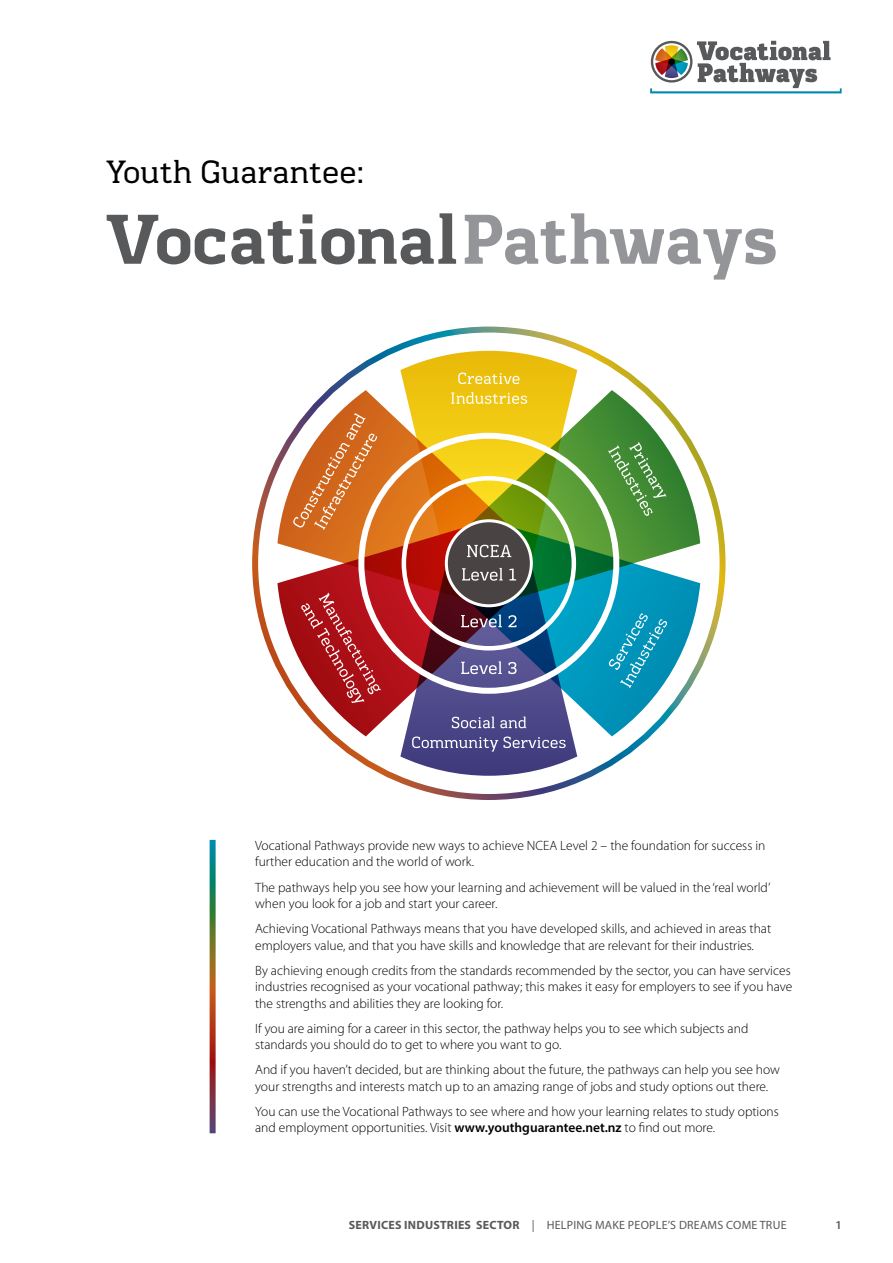
<style>
.page{position:relative;width:893px;height:1263px;background:#fff}
.page>*{position:absolute;margin:0;border:0;box-sizing:border-box;transform-origin:0 0}
.t1{font:700 72px "Kondolar";color:#58595b}
.t2{font:33px "Kondolar";color:#000}
.t3{font:300 13.5px/16.5px "Myriad Pro";color:#000}
.t4{font:12px "Myriad Pro";letter-spacing:.02em;color:#58595b}
.t5{font:600 12px "Myriad Pro";color:#58595b}
.s1{color:#939598}
.s2{font-weight:600}
.s3{font-weight:700}
</style>
<div class="page">
<svg style="left:650px;top:41px;width:192px;height:52px"></svg>
<div style="left:668px;top:58px;width:7px;height:7px;background:#000;border-radius:50%"></div>
<svg style="left:210px;top:840px;width:6px;height:293px;background:#776147"></svg>
<svg style="left:277px;top:390px;width:123px;height:136px"></svg>
<svg style="left:277px;top:526px;width:123px;height:210px"></svg>
<svg style="left:577px;top:600px;width:123px;height:136px"></svg>
<svg style="left:577px;top:390px;width:123px;height:210px"></svg>
<svg style="left:301px;top:593px;width:80px;height:110px;background:#b8373d"></svg>
<svg style="left:608px;top:442px;width:58px;height:74px;background:#549648"></svg>
<svg style="left:293px;top:413px;width:84px;height:117px"></svg>
<svg style="left:400px;top:351px;width:177px;height:425px;background:#97865d"></svg>
<svg style="left:608px;top:613px;width:59px;height:75px;background:#1b9dbf"></svg>
<h2 class="t2" style="left:106px;top:151px;width:260px">Youth Guarantee:</h2>
<h1 class="t1" style="left:106px;top:192px;width:674px">Vocational<span class="s1">Pathways</span></h1>
<p class="t3" style="left:255px;top:837px;width:512px">Vocational Pathways provide new ways to achieve NCEA Level 2 – the foundation for success in further education and the world of work.</p>
<p class="t3" style="left:255px;top:879px;width:517px">The pathways help you see how your learning and achievement will be valued in the ‘real world’ when you look for a job and start your career.</p>
<p class="t3" style="left:255px;top:920px;width:518px">Achieving Vocational Pathways means that you have developed skills, and achieved in areas that employers value, and that you have skills and knowledge that are relevant for their industries.</p>
<p class="t3" style="left:255px;top:962px;width:539px;text-align:justify">By achieving enough credits from the standards recommended by the sector, you can have services industries recognised as your vocational pathway; this makes it easy for employers to see if you have the strengths and abilities they are looking for.</p>
<p class="t3" style="left:255px;top:1020px;width:495px">If you are aiming for a career in this sector, the pathway helps you to see which subjects and standards you should do to get to where you want to go.</p>
<p class="t3" style="left:255px;top:1061px;width:526px">And if you haven’t decided, but are thinking about the future, the pathways can help you see how your strengths and interests match up to an amazing range of jobs and study options out there.</p>
<p class="t3" style="left:255px;top:1103px;width:525px">You can use the Vocational Pathways to see where and how your learning relates to study options and employment opportunities. Visit <span class="s2">www.youthguarantee.net.nz</span> to find out more.</p>
<p class="t4" style="left:349px;top:1218px;width:439px"><span class="s3">SERVICES INDUSTRIES SECTOR</span> | HELPING MAKE PEOPLE’S DREAMS COME TRUE</p>
<p class="t5" style="left:835px;top:1218px;width:8px">1</p>
</div>
